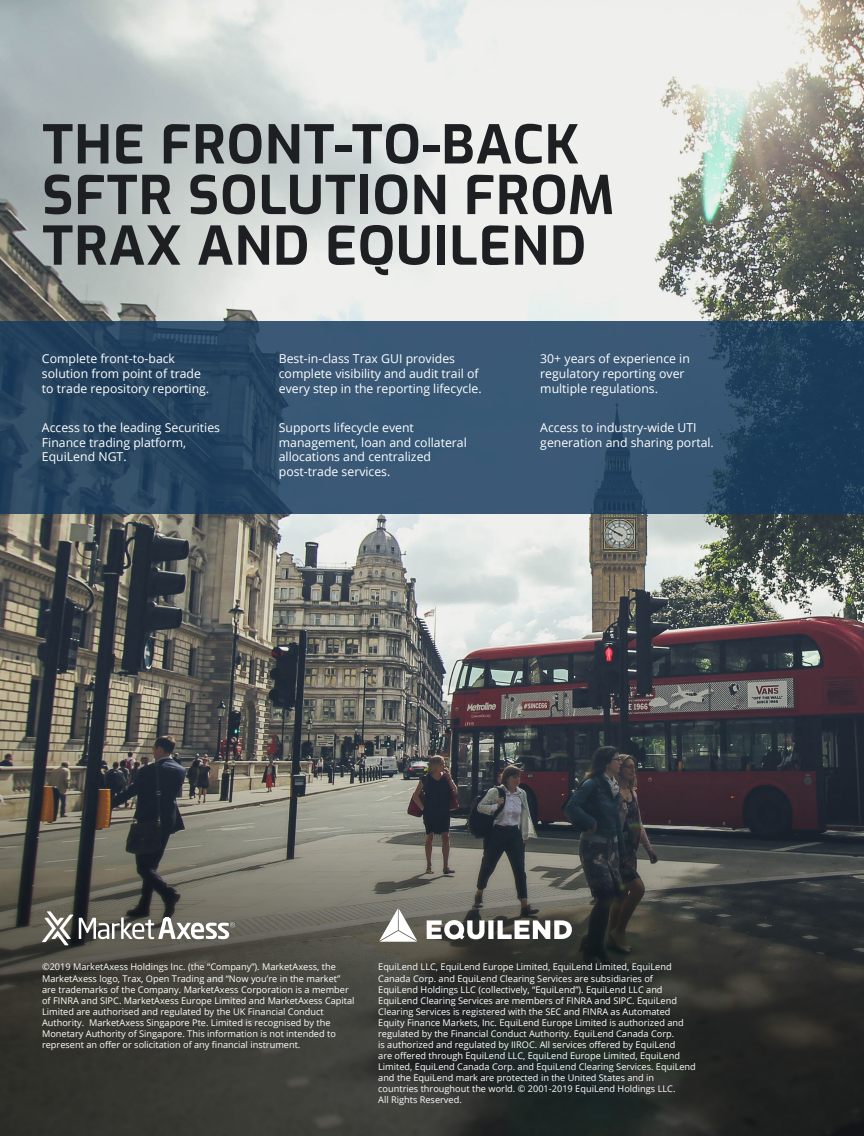
<style>
.page{position:relative;width:864px;height:1136px;background:#fff}
.page>*{position:absolute;margin:0;border:0;box-sizing:border-box;transform-origin:0 0}
.t1{font:700 53.1px/50.6px "Exo";letter-spacing:.02em;color:#1d1f23}
.t2{font:12.3px/14.7px "Open Sans";color:#fff}
.t3{font:9.15px/11.1px "Open Sans";color:#fff}
</style>
<div class="page">
<img style="left:0;top:0;width:863px;height:1135px">
<svg style="left:42px;top:911px;width:31px;height:34px"></svg>
<svg style="left:79px;top:917px;width:155px;height:22px"></svg>
<svg style="left:426px;top:919px;width:145px;height:20px"></svg>
<svg style="left:379px;top:908px;width:38px;height:33px"></svg>
<svg style="left:0;top:321px;width:863px;height:192px;background:#2e4c69"></svg>
<h1 class="t1" style="left:42px;top:115px;width:573px">THE FRONT-TO-BACK<br>SFTR SOLUTION FROM<br>TRAX AND EQUILEND</h1>
<h2 class="t2" style="left:42px;top:351px;width:169px">Complete front-to-back solution from point of trade to trade repository reporting.</h2>
<h2 class="t2" style="left:42px;top:420px;width:179px">Access to the leading Securities<br>Finance trading platform,<br>EquiLend NGT.</h2>
<h2 class="t2" style="left:279px;top:351px;width:204px">Best-in-class Trax GUI provides complete visibility and audit trail of every step in the reporting lifecycle.</h2>
<h2 class="t2" style="left:279px;top:420px;width:189px">Supports lifecycle event management, loan and collateral allocations and centralized post-trade services.</h2>
<h2 class="t2" style="left:540px;top:351px;width:151px">30+ years of experience in regulatory reporting over multiple regulations.</h2>
<h2 class="t2" style="left:540px;top:420px;width:175px">Access to industry-wide UTI generation and sharing portal.</h2>
<p class="t3" style="left:42px;top:961px;width:314px">©2019 MarketAxess Holdings Inc. (the “Company”). MarketAxess, the MarketAxess logo, Trax, Open Trading and “Now you’re in the market” are trademarks of the Company. MarketAxess Corporation is a member of FINRA and SIPC. MarketAxess Europe Limited and MarketAxess Capital Limited are authorised and regulated by the UK Financial Conduct Authority. MarketAxess Singapore Pte. Limited is recognised by the Monetary Authority of Singapore. This information is not intended to represent an offer or solicitation of any financial instrument.</p>
<p class="t3" style="left:378px;top:961px;width:319px">EquiLend LLC, EquiLend Europe Limited, EquiLend Limited, EquiLend Canada Corp. and EquiLend Clearing Services are subsidiaries of<br>EquiLend Holdings LLC (collectively, “EquiLend”). EquiLend LLC and EquiLend Clearing Services are members of FINRA and SIPC. EquiLend Clearing Services is registered with the SEC and FINRA as Automated Equity Finance Markets, Inc. EquiLend Europe Limited is authorized and regulated by the Financial Conduct Authority. EquiLend Canada Corp.<br>is authorized and regulated by IIROC. All services offered by EquiLend<br>are offered through EquiLend LLC, EquiLend Europe Limited, EquiLend Limited, EquiLend Canada Corp. and EquiLend Clearing Services. EquiLend and the EquiLend mark are protected in the United States and in countries throughout the world. © 2001-2019 EquiLend Holdings LLC.<br>All Rights Reserved.</p>
</div>
